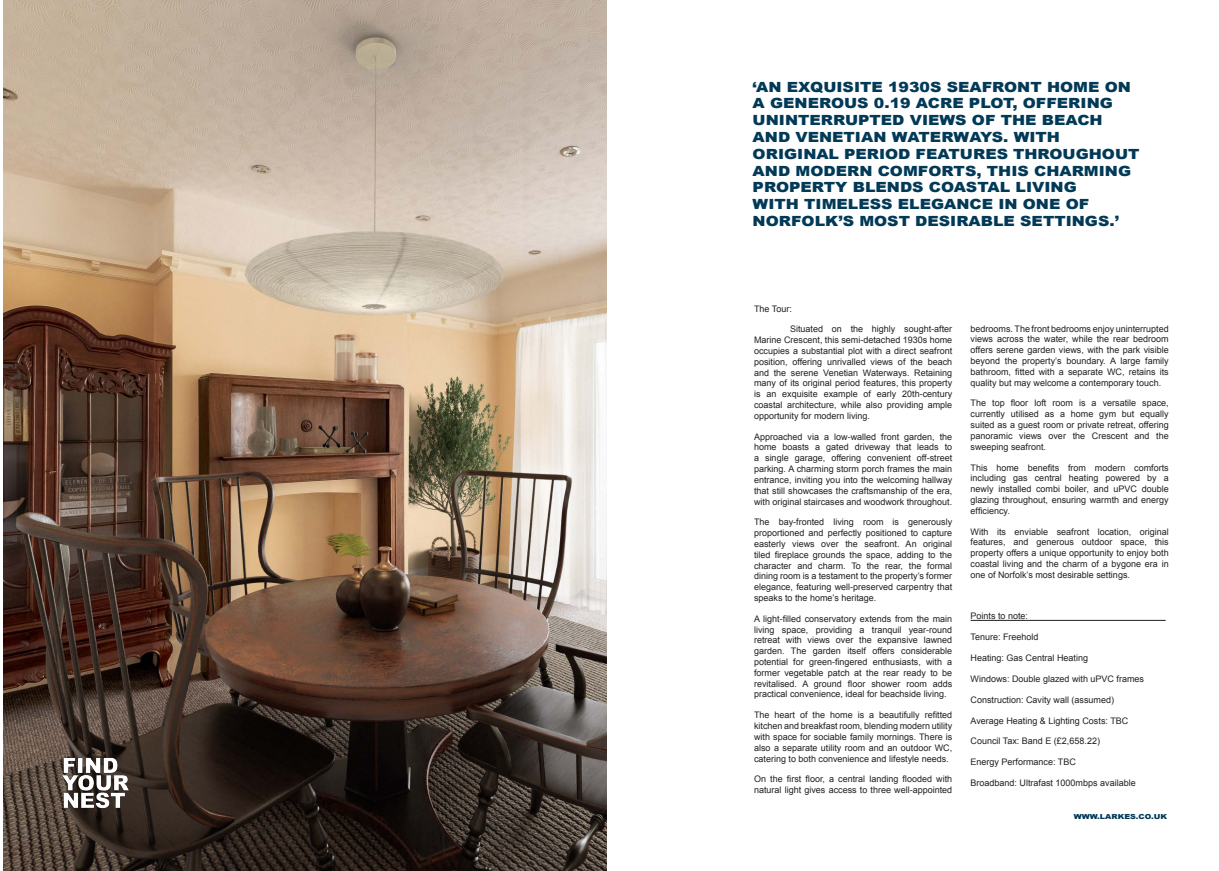
<style>
.page{position:relative;width:1219px;height:871px;background:#fff}
.page>*{position:absolute;margin:0;border:0;box-sizing:border-box;transform-origin:0 0}
.t1{font:900 14px/16.8px "Arial";color:#013957;scale:1.12 1}
.t2{font:9px/10.8px "Arial";color:#231f20;text-align:justify}
.t3{font:900 6.9px "Arial";color:#013957;scale:1.16 1}
</style>
<div class="page">
<img style="left:4px;top:0;width:603px;height:870px">
<hr style="left:971px;top:620px;width:195px;height:1px;background:#231f20">
<img style="left:62px;top:757px;width:72px;height:54px">
<p class="t1" style="left:753px;top:78px;width:347px">‘AN EXQUISITE 1930S SEAFRONT HOME ON A GENEROUS 0.19 ACRE PLOT, OFFERING UNINTERRUPTED VIEWS OF THE BEACH AND VENETIAN WATERWAYS. WITH ORIGINAL PERIOD FEATURES THROUGHOUT AND MODERN COMFORTS, THIS CHARMING PROPERTY BLENDS COASTAL LIVING<br>WITH TIMELESS ELEGANCE IN ONE OF NORFOLK’S MOST DESIRABLE SETTINGS.’</p>
<p class="t2" style="left:754px;top:303px;width:39px">The Tour:</p>
<p class="t2" style="left:754px;top:324px;width:200px;text-indent:36px">Situated on the highly sought-after Marine Crescent, this semi-detached 1930s home occupies a substantial plot with a direct seafront position, offering unrivalled views of the beach and the serene Venetian Waterways. Retaining many of its original period features, this property is an exquisite example of early 20th-century coastal architecture, while also providing ample opportunity for modern living.</p>
<p class="t2" style="left:754px;top:431px;width:200px">Approached via a low-walled front garden, the home boasts a gated driveway that leads to a single garage, offering convenient off-street parking. A charming storm porch frames the main entrance, inviting you into the welcoming hallway that still showcases the craftsmanship of the era, with original staircases and woodwork throughout.</p>
<p class="t2" style="left:754px;top:516px;width:200px">The bay-fronted living room is generously proportioned and perfectly positioned to capture easterly views over the seafront. An original tiled fireplace grounds the space, adding to the character and charm. To the rear, the formal dining room is a testament to the property’s former elegance, featuring well-preserved carpentry that speaks to the home’s heritage.</p>
<p class="t2" style="left:754px;top:613px;width:200px">A light-filled conservatory extends from the main living space, providing a tranquil year-round retreat with views over the expansive lawned garden. The garden itself offers considerable potential for green-fingered enthusiasts, with a former vegetable patch at the rear ready to be revitalised. A ground floor shower room adds practical convenience, ideal for beachside living.</p>
<p class="t2" style="left:754px;top:709px;width:200px">The heart of the home is a beautifully refitted kitchen and breakfast room, blending modern utility with space for sociable family mornings. There is also a separate utility room and an outdoor WC, catering to both convenience and lifestyle needs.</p>
<p class="t2" style="left:754px;top:773px;width:200px">On the first floor, a central landing flooded with natural light gives access to three well-appointed</p>
<p class="t2" style="left:971px;top:323px;width:200px">bedrooms. The front bedrooms enjoy uninterrupted views across the water, while the rear bedroom offers serene garden views, with the park visible beyond the property’s boundary. A large family bathroom, fitted with a separate WC, retains its quality but may welcome a contemporary touch.</p>
<p class="t2" style="left:971px;top:398px;width:200px">The top floor loft room is a versatile space, currently utilised as a home gym but equally suited as a guest room or private retreat, offering panoramic views over the Crescent and the sweeping seafront.</p>
<p class="t2" style="left:971px;top:462px;width:200px">This home benefits from modern comforts including gas central heating powered by a newly installed combi boiler, and uPVC double glazing throughout, ensuring warmth and energy efficiency.</p>
<p class="t2" style="left:971px;top:526px;width:200px">With its enviable seafront location, original features, and generous outdoor space, this property offers a unique opportunity to enjoy both coastal living and the charm of a bygone era in one of Norfolk’s most desirable settings.</p>
<p class="t2" style="left:971px;top:610px;width:59px">Points to note:</p>
<p class="t2" style="left:971px;top:631px;width:70px">Tenure: Freehold</p>
<p class="t2" style="left:971px;top:652px;width:119px">Heating: Gas Central Heating</p>
<p class="t2" style="left:971px;top:673px;width:175px">Windows: Double glazed with uPVC frames</p>
<p class="t2" style="left:971px;top:694px;width:145px">Construction: Cavity wall (assumed)</p>
<p class="t2" style="left:971px;top:714px;width:159px">Average Heating &amp; Lighting Costs: TBC</p>
<p class="t2" style="left:971px;top:735px;width:131px">Council Tax: Band E (£2,658.22)</p>
<p class="t2" style="left:971px;top:756px;width:107px">Energy Performance: TBC</p>
<p class="t2" style="left:971px;top:777px;width:167px">Broadband: Ultrafast 1000mbps available</p>
<p class="t3" style="left:1074px;top:811px;width:82px">WWW.LARKES.CO.UK</p>
</div>
